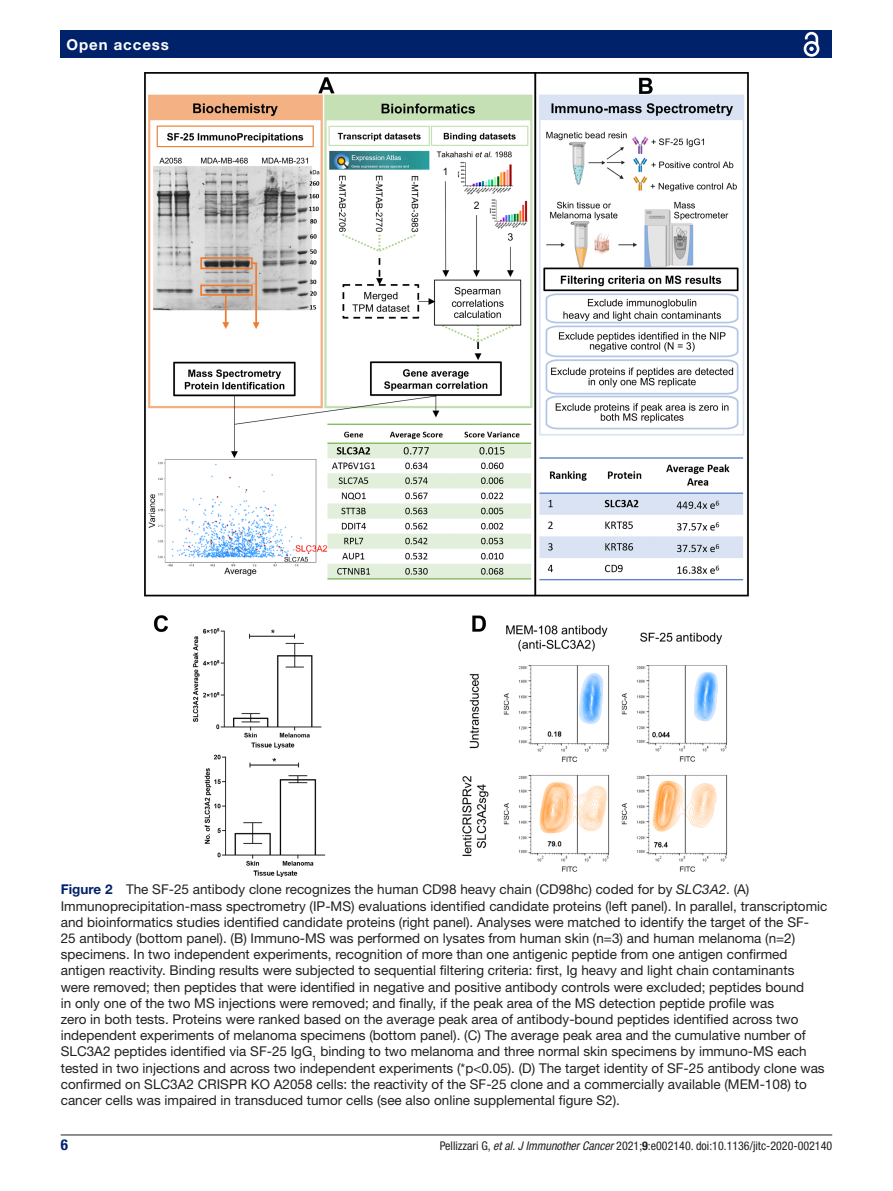
<style>
.page{position:relative;width:893px;height:1191px;background:#fff}
.page>*{position:absolute;margin:0;border:0;box-sizing:border-box;transform-origin:0 0}
.t1{font:700 15px "Helvetica Neue LT Std";letter-spacing:.065em;color:#fff}
.t2{font:700 condensed 15px "Helvetica Neue LT Std";color:#00226b}
.t3{font:13.5px/16.2px "Helvetica Neue LT Std";color:#231f20}
.t4{font:condensed 12px "Helvetica Neue LT Std";color:#231f20}
.s1{font-weight:700;color:#00226b}
.s2{font-style:italic}
.s3{font-weight:700}
</style>
<div class="page">
<hr style="left:61px;top:1134px;width:771px;height:1px;background:#231f20">
<div style="left:61px;top:31px;width:771px;height:27px;background:#00226b"></div>
<svg style="left:803px;top:31px;width:17px;height:26px"></svg>
<img style="left:145px;top:73px;width:603px;height:803px">
<p class="t1" style="left:66px;top:35px;width:104px">Open access</p>
<p class="t3" style="left:61px;top:881px;width:768px"><span class="s1">Figure 2</span> The SF-25 antibody clone recognizes the human CD98 heavy chain (CD98hc) coded for by <span class="s2">SLC3A2</span>. (A)<br>Immunoprecipitation-mass spectrometry (IP-MS) evaluations identified candidate proteins (left panel). In parallel, transcriptomic and bioinformatics studies identified candidate proteins (right panel). Analyses were matched to identify the target of the SF-<br>25 antibody (bottom panel). (B) Immuno-MS was performed on lysates from human skin (n=3) and human melanoma (n=2) specimens. In two independent experiments, recognition of more than one antigenic peptide from one antigen confirmed antigen reactivity. Binding results were subjected to sequential filtering criteria: first, Ig heavy and light chain contaminants<br>were removed; then peptides that were identified in negative and positive antibody controls were excluded; peptides bound<br>in only one of the two MS injections were removed; and finally, if the peak area of the MS detection peptide profile was<br>zero in both tests. Proteins were ranked based on the average peak area of antibody-bound peptides identified across two independent experiments of melanoma specimens (bottom panel). (C) The average peak area and the cumulative number of SLC3A2 peptides identified via SF-25 IgG<sub>1</sub> binding to two melanoma and three normal skin specimens by immuno-MS each tested in two injections and across two independent experiments (*p&lt;0.05). (D) The target identity of SF-25 antibody clone was confirmed on SLC3A2 CRISPR KO A2058 cells: the reactivity of the SF-25 clone and a commercially available (MEM-108) to cancer cells was impaired in transduced tumor cells (see also online supplemental figure S2).</p>
<p class="t2" style="left:61px;top:1135px;width:9px">6</p>
<p class="t4" style="left:440px;top:1138px;width:394px">Pellizzari G, <span class="s2">et al</span>. <span class="s2">J Immunother Cancer</span> 2021;<span class="s3">9</span>:e002140. doi:10.1136/jitc-2020-002140</p>
</div>
